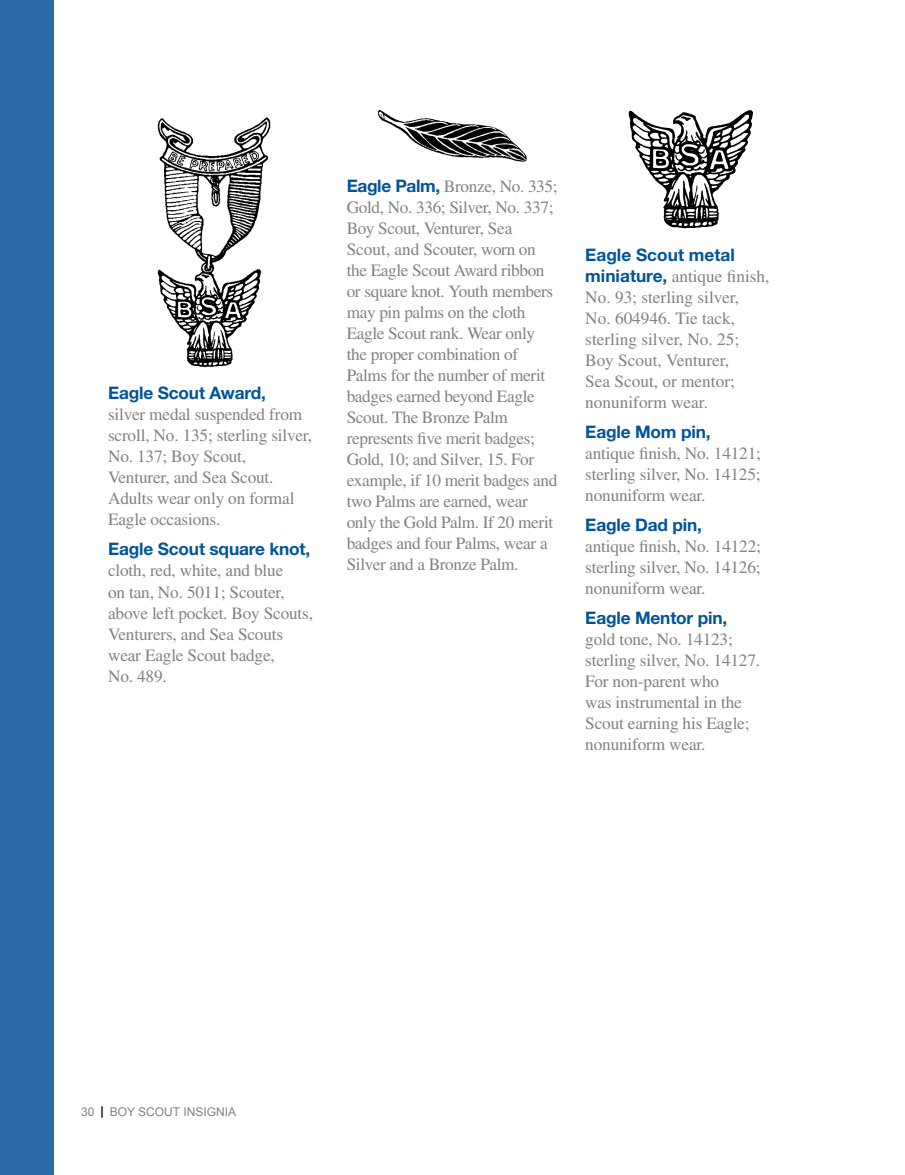
<style>
.page{position:relative;width:905px;height:1175px;background:#fff}
.page>*{position:absolute;margin:0;border:0;box-sizing:border-box;transform-origin:0 0}
.t1{font:17.25px/21px "Times";letter-spacing:-.01em;color:#808285}
.t2{font:700 17.25px "Helvetica Neue";letter-spacing:-.01em;color:#005596}
.t3{font:12px "Arial";color:#808285}
.s1{font-family:"Helvetica Neue";font-weight:700;color:#005596}
.s2{font-weight:700;color:#000}
</style>
<div class="page">
<div style="left:0;top:0;width:54px;height:1174px;background:#2a6aa6"></div>
<img style="left:157px;top:117px;width:114px;height:251px">
<img style="left:378px;top:109px;width:149px;height:53px">
<img style="left:628px;top:110px;width:125px;height:119px">
<p class="t2" style="left:108px;top:382px;width:159px">Eagle Scout Award,</p>
<p class="t1" style="left:108px;top:404px;width:205px">silver medal suspended from scroll, No. 135; sterling silver,<br>No. 137; Boy Scout,<br>Venturer, and Sea Scout.<br>Adults wear only on formal<br>Eagle occasions.</p>
<p class="t2" style="left:108px;top:538px;width:204px">Eagle Scout square knot,</p>
<p class="t1" style="left:108px;top:560px;width:206px">cloth, red, white, and blue<br>on tan, No. 5011; Scouter, above left pocket. Boy Scouts,<br>Venturers, and Sea Scouts wear Eagle Scout badge,<br>No. 489.</p>
<p class="t1" style="left:346px;top:176px;width:212px"><span class="s1">Eagle Palm,</span> Bronze, No. 335;<br>Gold, No. 336; Silver, No. 337;<br>Boy Scout, Venturer, Sea<br>Scout, and Scouter, worn on the Eagle Scout Award ribbon or square knot. Youth members may pin palms on the cloth<br>Eagle Scout rank. Wear only the proper combination of<br>Palms for the number of merit badges earned beyond Eagle<br>Scout. The Bronze Palm represents five merit badges;<br>Gold, 10; and Silver, 15. For example, if 10 merit badges and two Palms are earned, wear only the Gold Palm. If 20 merit badges and four Palms, wear a<br>Silver and a Bronze Palm.</p>
<p class="t2" style="left:585px;top:244px;width:151px">Eagle Scout metal</p>
<p class="t1" style="left:585px;top:266px;width:186px"><span class="s1">miniature,</span> antique finish,<br>No. 93; sterling silver,<br>No. 604946. Tie tack, sterling silver, No. 25;<br>Boy Scout, Venturer,<br>Sea Scout, or mentor; nonuniform wear.</p>
<p class="t2" style="left:585px;top:421px;width:127px">Eagle Mom pin,</p>
<p class="t1" style="left:585px;top:443px;width:177px;text-align:justify">antique finish, No. 14121; sterling silver, No. 14125; nonuniform wear.</p>
<p class="t2" style="left:585px;top:514px;width:118px">Eagle Dad pin,</p>
<p class="t1" style="left:585px;top:536px;width:177px;text-align:justify">antique finish, No. 14122; sterling silver, No. 14126; nonuniform wear.</p>
<p class="t2" style="left:585px;top:607px;width:143px">Eagle Mentor pin,</p>
<p class="t1" style="left:585px;top:629px;width:176px">gold tone, No. 14123; sterling silver, No. 14127.<br>For non-parent who<br>was instrumental in the<br>Scout earning his Eagle; nonuniform wear.</p>
<p class="t3" style="left:81px;top:1104px;width:156px">30 <span class="s2">|</span> BOY SCOUT I NSIGNIA</p>
</div>
